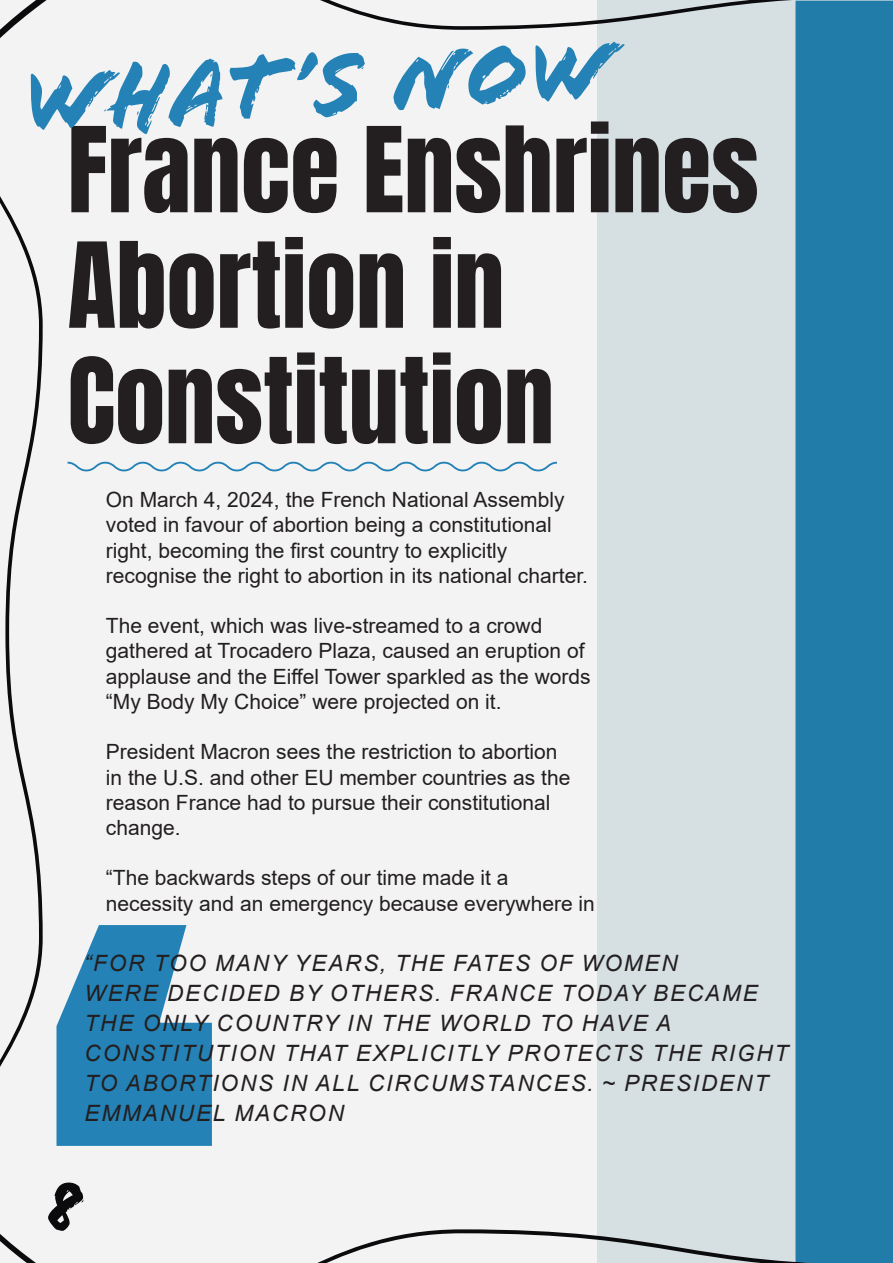
<style>
.page{position:relative;width:893px;height:1263px;background:#f3f3f3}
.page>*{position:absolute;margin:0;border:0;box-sizing:border-box;transform-origin:0 0}
.t1{font:100.5px/115.5px "Anton";color:#231f20}
.t2{font:97.5px "Flood Std";color:#2482b6}
.t3{font:69px "Flood Std";color:#0b0b0e}
.t4{font:italic 22.5px/30px "Arial";letter-spacing:.085em;color:#231f20}
.t5{font:21px/25.2px "Arial";color:#231f20}
</style>
<div class="page">
<div style="left:597px;top:0;width:296px;height:1263px;background:#d6dfe2"></div>
<svg style="left:57px;top:925px;width:155px;height:221px"></svg>
<svg style="left:67px;top:461px;width:490px;height:11px"></svg>
<svg style="left:0;top:196px;width:43px;height:871px"></svg>
<svg style="left:320px;top:0;width:573px;height:30px"></svg>
<svg style="left:0;top:0;width:47px;height:38px"></svg>
<svg style="left:0;top:1234px;width:36px;height:29px"></svg>
<div style="left:795px;top:1px;width:98px;height:1228px;background:#227ca9"></div>
<svg style="left:317px;top:1229px;width:576px;height:34px"></svg>
<h2 class="t2" style="left:22px;top:43px;width:589px;rotate:-3deg">what’s now</h2>
<h1 class="t1" style="left:68px;top:120px;width:693px">France Enshrines<br>Abortion in<br>Constitution</h1>
<p class="t5" style="left:106px;top:487px;width:484px">On March 4, 2024, the French National Assembly voted in favour of abortion being a constitutional right, becoming the first country to explicitly recognise the right to abortion in its national charter.</p>
<p class="t5" style="left:106px;top:613px;width:486px">The event, which was live-streamed to a crowd gathered at Trocadero Plaza, caused an eruption of applause and the Eiffel Tower sparkled as the words “My Body My Choice” were projected on it.</p>
<p class="t5" style="left:106px;top:739px;width:466px">President Macron sees the restriction to abortion in the U.S. and other EU member countries as the reason France had to pursue their constitutional change.</p>
<p class="t5" style="left:106px;top:865px;width:491px">“The backwards steps of our time made it a necessity and an emergency because everywhere in</p>
<p class="t4" style="left:84px;top:948px;width:706px">“FOR TOO MANY YEARS, THE FATES OF WOMEN<br>WERE DECIDED BY OTHERS. FRANCE TODAY BECAME THE ONLY COUNTRY IN THE WORLD TO HAVE A CONSTITUTION THAT EXPLICITLY PROTECTS THE RIGHT TO ABORTIONS IN ALL CIRCUMSTANCES. ~ PRESIDENT EMMANUEL MACRON</p>
<h3 class="t3" style="left:46px;top:1165px;width:41px">8</h3>
</div>
